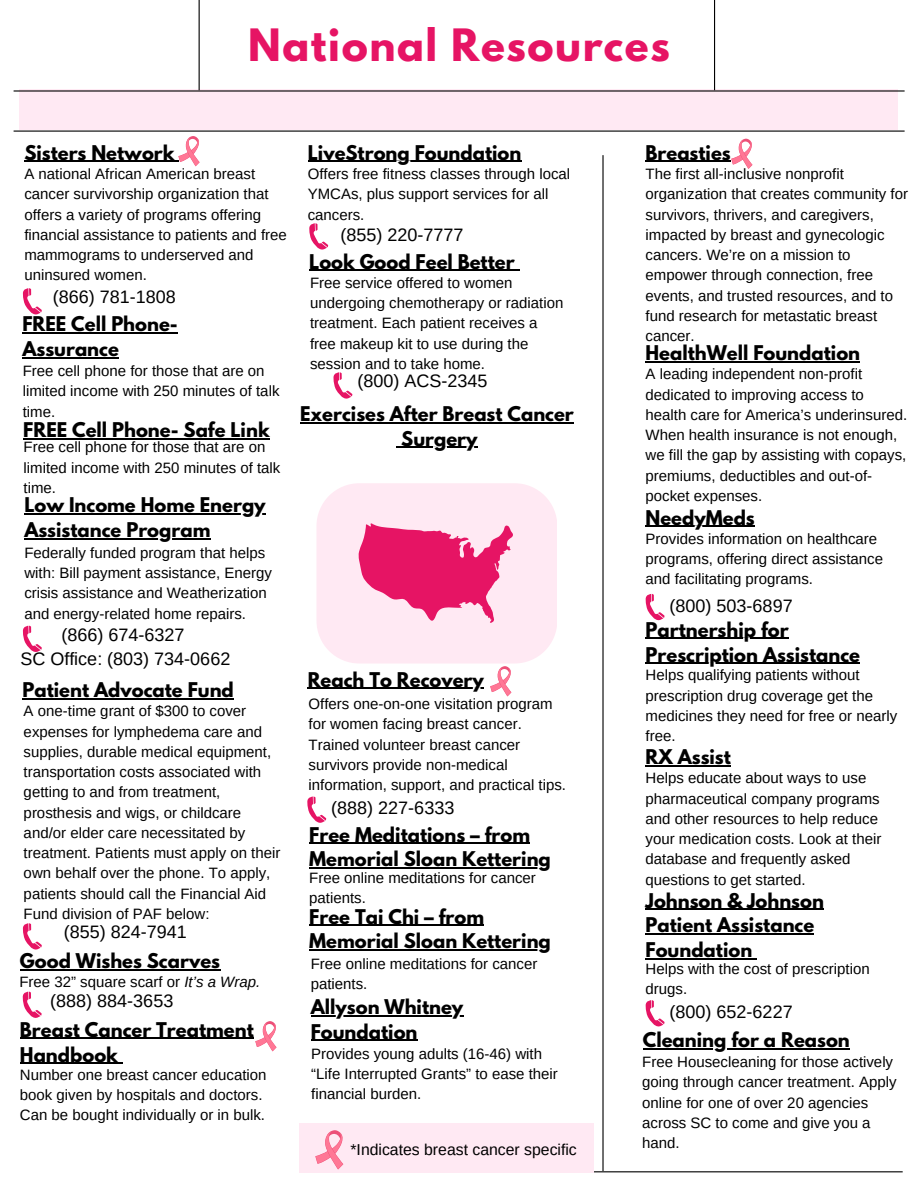
<style>
.page{position:relative;width:918px;height:1188px;background:#fff}
.page>*{position:absolute;margin:0;border:0;box-sizing:border-box;transform-origin:0 0}
.t1{font:700 39.45px "League Spartan";letter-spacing:.04em;color:#e61464}
.t2{font:700 18px/24.8px "League Spartan";color:#000}
.t3{font:18px "Arimo";color:#000}
.t4{font:15.75px "Arimo";color:#000}
.t5{font:15px/20.2px "Arimo";color:#000}
.s1{font-style:italic}
</style>
<div class="page">
<div style="left:20px;top:89px;width:878px;height:40px;background:#ffe9f3"></div>
<hr style="left:14px;top:90px;width:891px;height:2px;background:#000">
<hr style="left:199px;top:0;width:1px;height:90px;background:#000">
<hr style="left:714px;top:0;width:1px;height:90px;background:#000">
<hr style="left:14px;top:131px;width:891px;height:1px;background:#000">
<hr style="left:304px;top:1171px;width:599px;height:1px;background:#000">
<hr style="left:602px;top:155px;width:2px;height:1016px;background:#000">
<svg style="left:23px;top:288px;width:19px;height:27px"></svg>
<svg style="left:23px;top:923px;width:19px;height:27px"></svg>
<hr style="left:22px;top:698px;width:212px;height:1px;background:#000">
<hr style="left:309px;top:270px;width:206px;height:1px;background:#000">
<hr style="left:24px;top:161px;width:150px;height:1px;background:#000">
<hr style="left:308px;top:161px;width:213px;height:1px;background:#000">
<svg style="left:23px;top:626px;width:19px;height:26px"></svg>
<svg style="left:23px;top:992px;width:19px;height:26px"></svg>
<svg style="left:309px;top:223px;width:19px;height:27px"></svg>
<svg style="left:333px;top:372px;width:20px;height:27px"></svg>
<hr style="left:20px;top:1038px;width:234px;height:1px;background:#000">
<hr style="left:20px;top:1063px;width:98px;height:1px;background:#000">
<hr style="left:646px;top:161px;width:85px;height:1px;background:#000">
<svg style="left:646px;top:594px;width:19px;height:27px"></svg>
<hr style="left:646px;top:638px;width:143px;height:1px;background:#000">
<hr style="left:646px;top:663px;width:214px;height:1px;background:#000">
<hr style="left:646px;top:765px;width:85px;height:1px;background:#000">
<hr style="left:646px;top:909px;width:178px;height:1px;background:#000">
<hr style="left:646px;top:934px;width:168px;height:1px;background:#000">
<hr style="left:646px;top:958px;width:106px;height:1px;background:#000">
<svg style="left:646px;top:1000px;width:19px;height:27px"></svg>
<div style="left:300px;top:1123px;width:294px;height:49px;background:#ffe9f3"></div>
<svg style="left:315px;top:1130px;width:28px;height:40px"></svg>
<svg style="left:174px;top:136px;width:26px;height:30px"></svg>
<svg style="left:255px;top:1021px;width:22px;height:30px"></svg>
<svg style="left:731px;top:139px;width:22px;height:30px"></svg>
<hr style="left:308px;top:688px;width:176px;height:1px;background:#000">
<svg style="left:316px;top:483px;width:241px;height:214px"></svg>
<svg style="left:307px;top:796px;width:19px;height:27px"></svg>
<hr style="left:22px;top:332px;width:156px;height:1px;background:#000">
<hr style="left:22px;top:357px;width:97px;height:1px;background:#000">
<hr style="left:24px;top:513px;width:242px;height:2px;background:#000">
<hr style="left:24px;top:538px;width:186px;height:1px;background:#000">
<hr style="left:20px;top:969px;width:200px;height:1px;background:#000">
<hr style="left:23px;top:438px;width:247px;height:2px;background:#000">
<hr style="left:309px;top:843px;width:221px;height:1px;background:#000">
<hr style="left:309px;top:868px;width:242px;height:1px;background:#000">
<hr style="left:309px;top:925px;width:175px;height:1px;background:#000">
<hr style="left:309px;top:950px;width:242px;height:1px;background:#000">
<hr style="left:646px;top:361px;width:214px;height:1px;background:#000">
<hr style="left:646px;top:526px;width:109px;height:1px;background:#000">
<hr style="left:311px;top:1015px;width:152px;height:1px;background:#000">
<hr style="left:311px;top:1040px;width:106px;height:1px;background:#000">
<hr style="left:643px;top:1048px;width:207px;height:1px;background:#000">
<hr style="left:300px;top:422px;width:274px;height:1px;background:#000">
<hr style="left:401px;top:447px;width:77px;height:1px;background:#000">
<p class="t1" style="left:248px;top:26px;width:423px">National Resources</p>
<p class="t2" style="left:24px;top:142px;width:152px">Sisters Network</p>
<p class="t2" style="left:308px;top:142px;width:215px">LiveStrong Foundation</p>
<p class="t2" style="left:646px;top:142px;width:87px">Breasties</p>
<p class="t5" style="left:24px;top:164px;width:264px">A national African American breast cancer survivorship organization that offers a variety of programs offering financial assistance to patients and free mammograms to underserved and uninsured women.</p>
<p class="t3" style="left:53px;top:287px;width:125px">(866) 781-1808</p>
<p class="t2" style="left:22px;top:314px;width:157px">FREE Cell Phone-<br>Assurance</p>
<p class="t5" style="left:23px;top:361px;width:258px">Free cell phone for those that are on limited income with 250 minutes of talk time.</p>
<p class="t2" style="left:23px;top:420px;width:248px">FREE Cell Phone- Safe Link</p>
<p class="t5" style="left:24px;top:437px;width:258px">Free cell phone for those that are on limited income with 250 minutes of talk time.</p>
<p class="t2" style="left:24px;top:495px;width:243px">Low Income Home Energy<br>Assistance Program</p>
<p class="t5" style="left:24px;top:542px;width:249px">Federally funded program that helps with: Bill payment assistance, Energy crisis assistance and Weatherization and energy-related home repairs.</p>
<p class="t3" style="left:61px;top:624px;width:125px">(866) 674-6327</p>
<p class="t3" style="left:20px;top:649px;width:211px">SC Office: (803) 734-0662</p>
<p class="t2" style="left:22px;top:680px;width:213px">Patient Advocate Fund</p>
<p class="t5" style="left:24px;top:701px;width:258px">A one-time grant of $300 to cover expenses for lymphedema care and supplies, durable medical equipment, transportation costs associated with getting to and from treatment, prosthesis and wigs, or childcare and/or elder care necessitated by treatment. Patients must apply on their own behalf over the phone. To apply, patients should call the Financial Aid Fund division of PAF below:</p>
<p class="t3" style="left:64px;top:922px;width:125px">(855) 824-7941</p>
<p class="t2" style="left:20px;top:951px;width:202px">Good Wishes Scarves</p>
<p class="t5" style="left:19px;top:972px;width:242px">Free 32” square scarf or <span class="s1">It’s a Wrap.</span></p>
<p class="t3" style="left:50px;top:990px;width:125px">(888) 884-3653</p>
<p class="t2" style="left:20px;top:1019px;width:235px">Breast Cancer Treatment<br>Handbook</p>
<p class="t5" style="left:20px;top:1064px;width:248px">Number one breast cancer education book given by hospitals and doctors.<br>Can be bought individually or in bulk.</p>
<p class="t5" style="left:308px;top:164px;width:264px">Offers free fitness classes through local<br>YMCAs, plus support services for all cancers.</p>
<p class="t3" style="left:341px;top:225px;width:125px">(855) 220-7777</p>
<p class="t5" style="left:310px;top:273px;width:255px">Free service offered to women undergoing chemotherapy or radiation treatment. Each patient receives a free makeup kit to use during the session and to take home.</p>
<p class="t2" style="left:309px;top:251px;width:207px">Look Good Feel Better</p>
<p class="t3" style="left:358px;top:370px;width:131px">(800) ACS-2345</p>
<p class="t2" style="left:300px;top:404px;width:275px">Exercises After Breast Cancer</p>
<p class="t2" style="left:401px;top:428px;width:78px">Surgery</p>
<p class="t5" style="left:646px;top:164px;width:264px">The first all-inclusive nonprofit organization that creates community for survivors, thrivers, and caregivers, impacted by breast and gynecologic cancers. We’re on a mission to empower through connection, free events, and trusted resources, and to fund research for metastatic breast cancer.</p>
<p class="t2" style="left:646px;top:343px;width:216px">HealthWell Foundation</p>
<p class="t5" style="left:646px;top:364px;width:263px">A leading independent non-profit dedicated to improving access to health care for America’s underinsured.<br>When health insurance is not enough, we fill the gap by assisting with copays, premiums, deductibles and out-of&shy;pocket expenses.</p>
<p class="t2" style="left:646px;top:507px;width:111px">NeedyMeds</p>
<p class="t5" style="left:646px;top:529px;width:239px">Provides information on healthcare programs, offering direct assistance and facilitating programs.</p>
<p class="t3" style="left:670px;top:595px;width:125px">(800) 503-6897</p>
<p class="t2" style="left:646px;top:619px;width:216px">Partnership for<br>Prescription Assistance</p>
<p class="t5" style="left:646px;top:665px;width:253px">Helps qualifying patients without prescription drug coverage get the medicines they need for free or nearly free.</p>
<p class="t2" style="left:646px;top:747px;width:87px">RX Assist</p>
<p class="t5" style="left:646px;top:768px;width:237px">Helps educate about ways to use pharmaceutical company programs and other resources to help reduce your medication costs. Look at their database and frequently asked questions to get started.</p>
<p class="t2" style="left:646px;top:890px;width:180px">Johnson &amp; Johnson<br>Patient Assistance<br>Foundation</p>
<p class="t5" style="left:646px;top:959px;width:226px">Helps with the cost of prescription drugs.</p>
<p class="t2" style="left:308px;top:669px;width:178px">Reach To Recovery</p>
<p class="t5" style="left:309px;top:694px;width:259px">Offers one-on-one visitation program for women facing breast cancer.<br>Trained volunteer breast cancer survivors provide non-medical information, support, and practical tips.</p>
<p class="t3" style="left:331px;top:798px;width:125px">(888) 227-6333</p>
<p class="t2" style="left:309px;top:824px;width:243px">Free Meditations – from<br>Memorial Sloan Kettering</p>
<p class="t5" style="left:309px;top:868px;width:228px">Free online meditations for cancer patients.</p>
<p class="t2" style="left:309px;top:906px;width:243px">Free Tai Chi – from<br>Memorial Sloan Kettering</p>
<p class="t5" style="left:311px;top:954px;width:228px">Free online meditations for cancer patients.</p>
<p class="t2" style="left:311px;top:997px;width:154px">Allyson Whitney<br>Foundation</p>
<p class="t5" style="left:311px;top:1043px;width:248px">Provides young adults (16-46) with “Life Interrupted Grants” to ease their financial burden.</p>
<p class="t5" style="left:642px;top:1052px;width:256px">Free Housecleaning for those actively going through cancer treatment. Apply online for one of over 20 agencies across SC to come and give you a hand.</p>
<p class="t3" style="left:670px;top:1001px;width:125px">(800) 652-6227</p>
<p class="t2" style="left:643px;top:1030px;width:208px">Cleaning for a Reason</p>
<p class="t4" style="left:351px;top:1140px;width:228px">*Indicates breast cancer specific</p>
</div>
